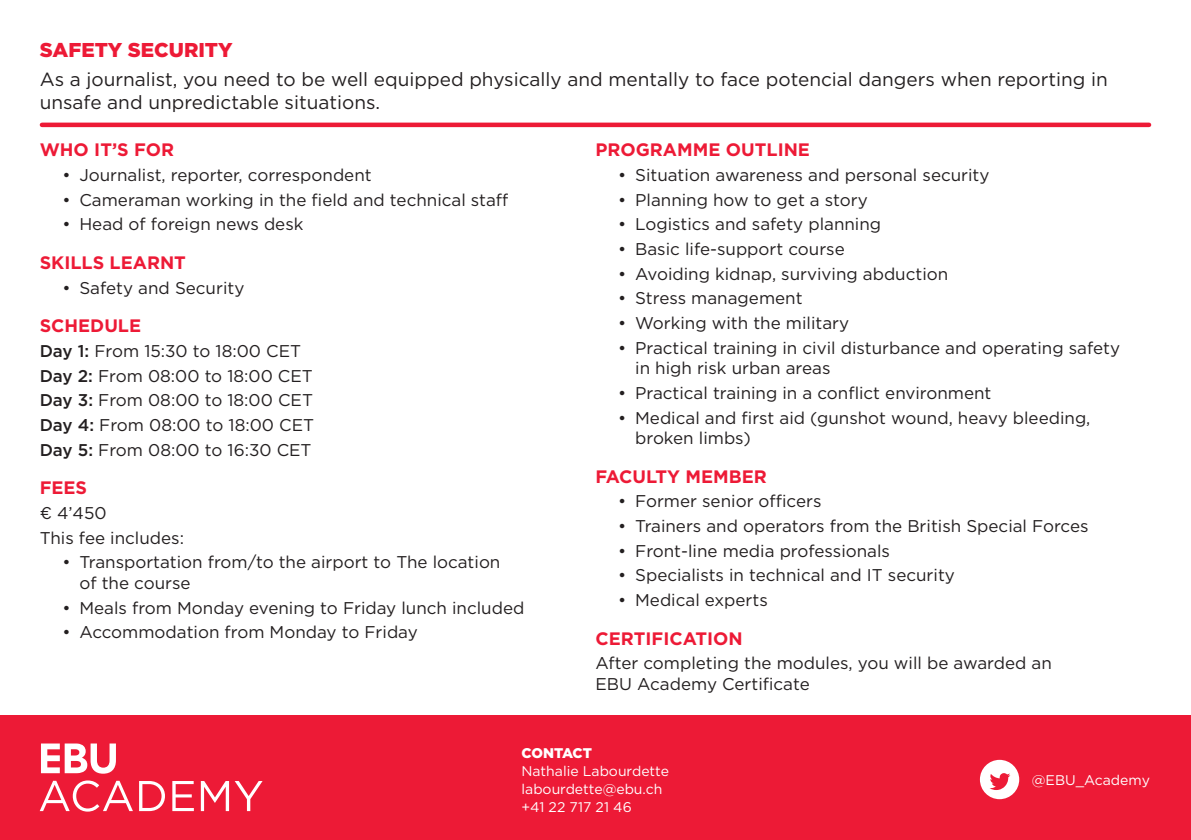
<style>
.page{position:relative;width:1191px;height:840px;background:#fff}
.page>*{position:absolute;margin:0;border:0;box-sizing:border-box;transform-origin:0 0}
.t1{font:900 20px "Gotham";color:#ed1a36}
.t2{font:19px/22.8px "Gotham";color:#231f20}
.t3{font:700 18px "Gotham";color:#ed1a36}
.t4{font:17px/20.4px "Gotham";color:#231f20}
.t5{font:14px "Gotham";color:#fff}
.t6{font:900 14px "Gotham";letter-spacing:-.01em;color:#fff}
.s1{font-weight:500}
</style>
<div class="page">
<div style="left:0;top:714px;width:1191px;height:125px;background:#ed1a36"></div>
<div style="left:42px;top:122px;width:1107px;height:5px;background:#ed1a36"></div>
<svg style="left:980px;top:759px;width:39px;height:39px"></svg>
<svg style="left:41px;top:743px;width:75px;height:30px"></svg>
<svg style="left:40px;top:780px;width:93px;height:31px"></svg>
<svg style="left:139px;top:781px;width:26px;height:29px"></svg>
<svg style="left:172px;top:781px;width:22px;height:29px"></svg>
<svg style="left:201px;top:781px;width:28px;height:29px"></svg>
<svg style="left:235px;top:781px;width:27px;height:29px"></svg>
<p class="t1" style="left:40px;top:36px;width:194px">SAFETY SECURITY</p>
<p class="t2" style="left:40px;top:67px;width:1069px">As a journalist, you need to be well equipped physically and mentally to face potencial dangers when reporting in unsafe and unpredictable situations.</p>
<p class="t3" style="left:40px;top:138px;width:136px">WHO IT’S FOR</p>
<p class="t4" style="left:62px;top:164px;width:311px">• Journalist, reporter, correspondent</p>
<p class="t4" style="left:62px;top:189px;width:447px">• Cameraman working in the field and technical staff</p>
<p class="t4" style="left:62px;top:214px;width:243px">• Head of foreign news desk</p>
<p class="t3" style="left:40px;top:250px;width:148px">SKILLS LEARNT</p>
<p class="t4" style="left:62px;top:277px;width:183px">• Safety and Security</p>
<p class="t3" style="left:40px;top:314px;width:103px">SCHEDULE</p>
<p class="t4" style="left:40px;top:340px;width:263px"><span class="s1">Day 1:</span> From 15:30 to 18:00 CET</p>
<p class="t4" style="left:40px;top:365px;width:275px"><span class="s1">Day 2:</span> From 08:00 to 18:00 CET</p>
<p class="t4" style="left:40px;top:389px;width:275px"><span class="s1">Day 3:</span> From 08:00 to 18:00 CET</p>
<p class="t4" style="left:40px;top:414px;width:276px"><span class="s1">Day 4:</span> From 08:00 to 18:00 CET</p>
<p class="t4" style="left:40px;top:439px;width:273px"><span class="s1">Day 5:</span> From 08:00 to 16:30 CET</p>
<p class="t3" style="left:40px;top:476px;width:49px">FEES</p>
<p class="t4" style="left:40px;top:502px;width:68px">€ 4’450</p>
<p class="t4" style="left:40px;top:527px;width:146px">This fee includes:</p>
<p class="t4" style="left:79px;top:551px;width:422px;text-indent:-17px">• Transportation from/to the airport to The location of the course</p>
<p class="t4" style="left:62px;top:596px;width:463px">• Meals from Monday evening to Friday lunch included</p>
<p class="t4" style="left:62px;top:621px;width:357px">• Accommodation from Monday to Friday</p>
<p class="t3" style="left:595px;top:138px;width:216px">PROGRAMME OUTLINE</p>
<p class="t4" style="left:618px;top:164px;width:373px">• Situation awareness and personal security</p>
<p class="t4" style="left:618px;top:189px;width:251px">• Planning how to get a story</p>
<p class="t4" style="left:618px;top:214px;width:264px">• Logistics and safety planning</p>
<p class="t4" style="left:618px;top:238px;width:228px">• Basic life-support course</p>
<p class="t4" style="left:618px;top:263px;width:332px">• Avoiding kidnap, surviving abduction</p>
<p class="t4" style="left:618px;top:287px;width:186px">• Stress management</p>
<p class="t4" style="left:618px;top:312px;width:232px">• Working with the military</p>
<p class="t4" style="left:635px;top:337px;width:486px;text-indent:-17px">• Practical training in civil disturbance and operating safety in high risk urban areas</p>
<p class="t4" style="left:618px;top:382px;width:375px">• Practical training in a conflict environment</p>
<p class="t4" style="left:635px;top:406px;width:457px;text-indent:-17px">• Medical and first aid (gunshot wound, heavy bleeding, broken limbs)</p>
<p class="t3" style="left:595px;top:464px;width:173px">FACULTY MEMBER</p>
<p class="t4" style="left:618px;top:490px;width:205px">• Former senior officers</p>
<p class="t4" style="left:618px;top:515px;width:472px">• Trainers and operators from the British Special Forces</p>
<p class="t4" style="left:618px;top:539px;width:273px">• Front-line media professionals</p>
<p class="t4" style="left:618px;top:564px;width:338px">• Specialists in technical and IT security</p>
<p class="t4" style="left:618px;top:589px;width:151px">• Medical experts</p>
<p class="t3" style="left:595px;top:626px;width:149px">CERTIFICATION</p>
<p class="t4" style="left:595px;top:652px;width:458px">After completing the modules, you will be awarded an<br>EBU Academy Certificate</p>
<p class="t6" style="left:521px;top:742px;width:72px">CONTACT</p>
<p class="t5" style="left:521px;top:761px;width:149px">Nathalie Labourdette</p>
<p class="t5" style="left:521px;top:779px;width:142px">labourdette@ebu.ch</p>
<p class="t5" style="left:521px;top:797px;width:112px">+41 22 717 21 46</p>
<p class="t5" style="left:1032px;top:770px;width:120px">@EBU_Academy</p>
</div>
